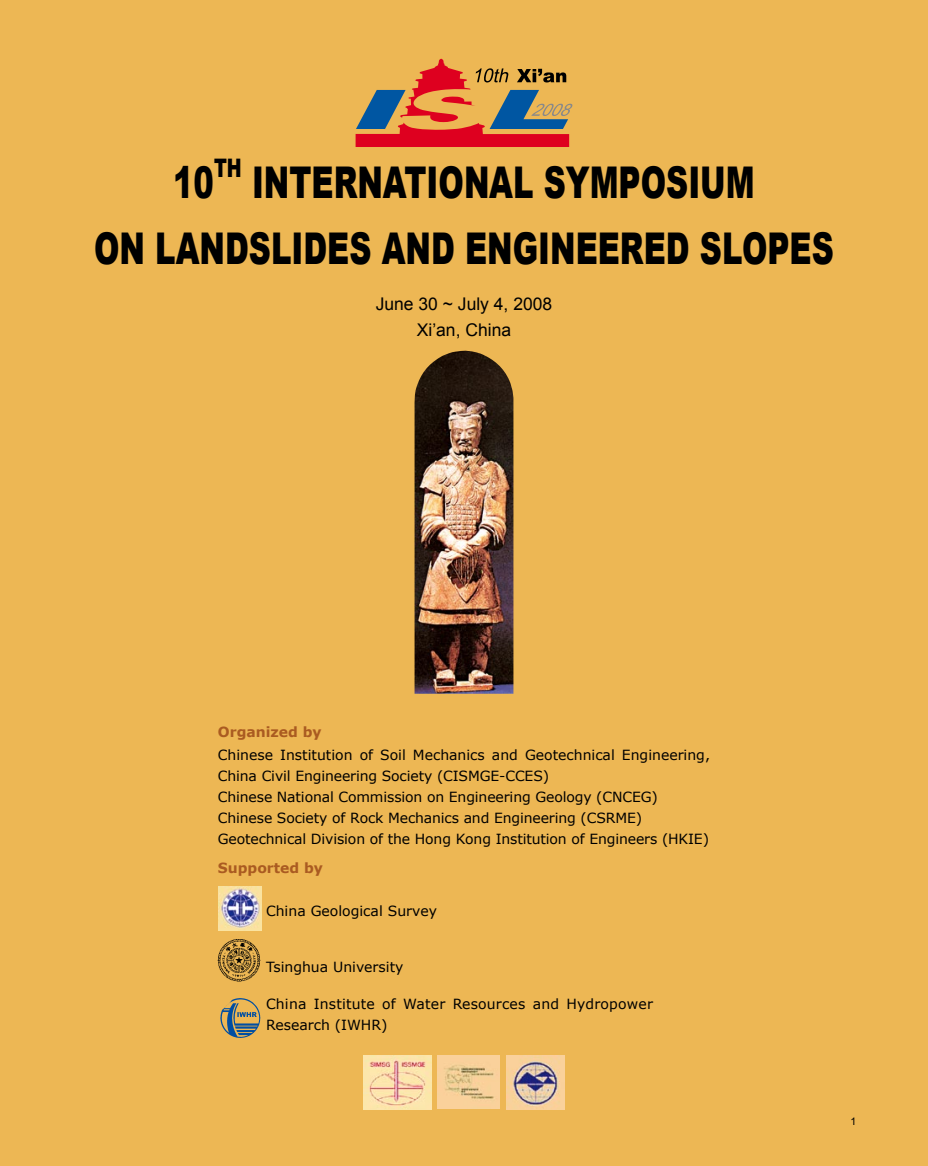
<style>
.page{position:relative;width:928px;height:1166px;background:#edb754}
.page>*{position:absolute;margin:0;border:0;box-sizing:border-box;transform-origin:0 0}
.t1{font:900 43.75px/65.6px "Arial";color:#000;scale:.7 1}
.t2{font:900 25.55px "Arial";color:#000;scale:.7 1}
.t3{font:17.5px/26.2px "Arial";color:#000;text-align:center}
.t4{font:14px/21px "Verdana";letter-spacing:-.01em;color:#000}
.t5{font:14px/21px "Verdana";letter-spacing:.01em;color:#000}
.t6{font:700 14px "Verdana";color:#aa5b21}
</style>
<div class="page">
<svg style="left:355px;top:59px;width:217px;height:88px"></svg>
<img style="left:414px;top:350px;width:99px;height:344px">
<img style="left:220px;top:1004px;width:40px;height:34px">
<img style="left:218px;top:939px;width:43px;height:43px">
<img style="left:364px;top:1055px;width:67px;height:54px">
<img style="left:437px;top:1055px;width:63px;height:54px">
<img style="left:506px;top:1055px;width:58px;height:54px">
<img style="left:218px;top:887px;width:44px;height:43px">
<h1 class="t1" style="left:173px;top:148px;width:60px">10</h1>
<h2 class="t2" style="left:214px;top:149px;width:41px">TH</h2>
<h1 class="t1" style="left:94px;top:148px;width:1058px;text-indent:158px">INTERNATIONAL SYMPOSIUM<br>ON LANDSLIDES AND ENGINEERED SLOPES</h1>
<p class="t3" style="left:376px;top:291px;width:178px">June 30 ~ July 4, 2008<br>Xi’an, China</p>
<p class="t6" style="left:218px;top:723px;width:105px">Organized by</p>
<p class="t4" style="left:218px;top:744px;width:494px">Chinese Institution of Soil Mechanics and Geotechnical Engineering, China Civil Engineering Society (CISMGE-CCES)<br>Chinese National Commission on Engineering Geology (CNCEG)<br>Chinese Society of Rock Mechanics and Engineering (CSRME)<br>Geotechnical Division of the Hong Kong Institution of Engineers (HKIE)</p>
<p class="t6" style="left:218px;top:859px;width:107px">Supported by</p>
<p class="t4" style="left:266px;top:900px;width:172px">China Geological Survey</p>
<p class="t4" style="left:266px;top:956px;width:139px">Tsinghua University</p>
<p class="t5" style="left:266px;top:993px;width:388px">China Institute of Water Resources and Hydropower<br>Research (IWHR)</p>
</div>
